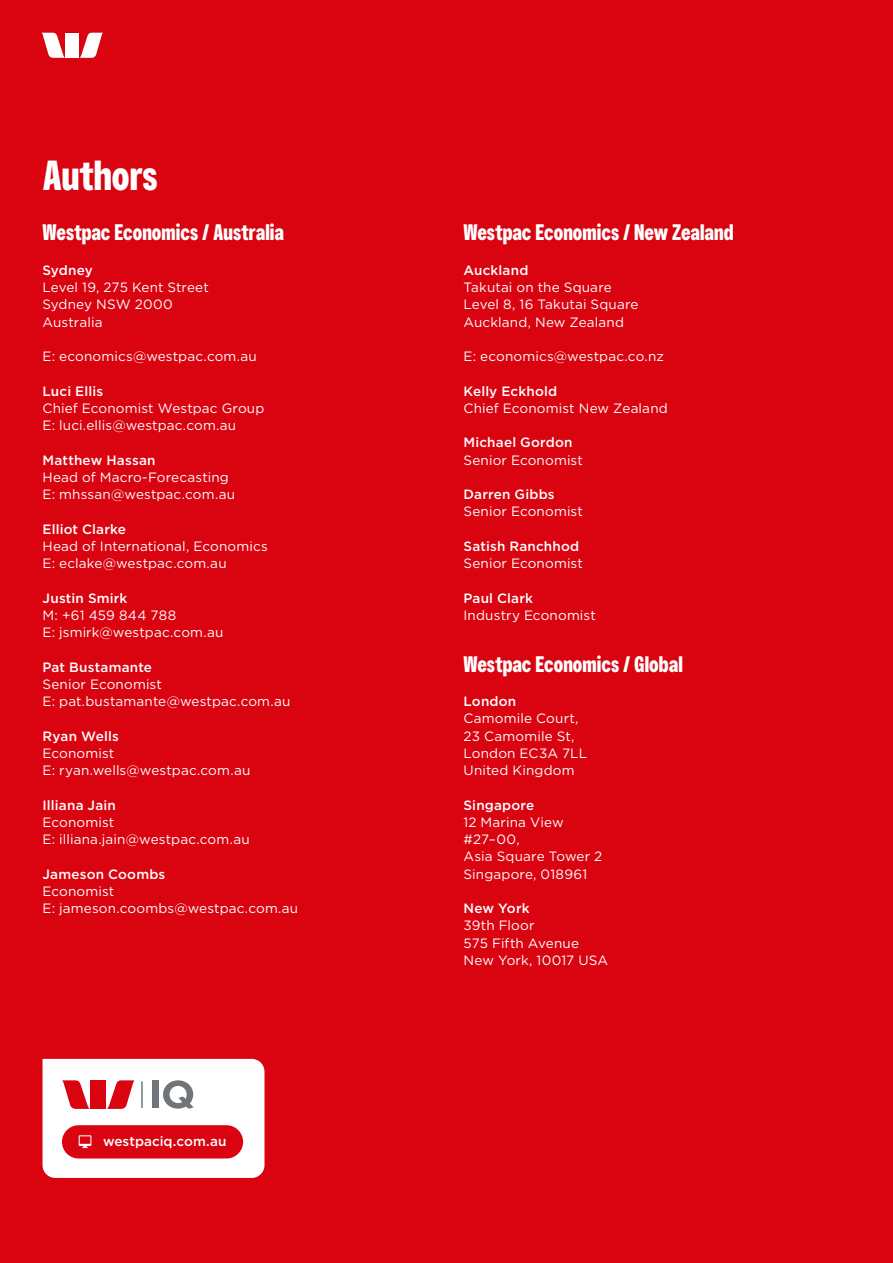
<style>
.page{position:relative;width:893px;height:1263px;background:#da0310}
.page>*{position:absolute;margin:0;border:0;box-sizing:border-box;transform-origin:0 0}
.H3_Page_Headline{font:700 42px "Westpac";color:#fff}
.H4_Crosshead{font:700 22.5px "Westpac";color:#fff}
.P1_Body_copy{font:13.5px/17.2px "Gotham";letter-spacing:.01em;color:#fff}
.P1_Body_copy-2{font:500 13.5px/17.2px "Gotham";letter-spacing:.015em;color:#fff}
.H7_CTA{font:500 13.5px "Gotham";color:#fff}
.s1{font-weight:500}
.s2{font-weight:400}
</style>
<div class="page">
<svg style="left:42px;top:33px;width:23px;height:25px"></svg>
<svg style="left:80px;top:33px;width:23px;height:25px"></svg>
<div style="left:66px;top:33px;width:13px;height:25px;background:#fff"></div>
<svg style="left:43px;top:1059px;width:221px;height:119px"></svg>
<p class="H3_Page_Headline" style="left:43px;top:150px;width:117px">Authors</p>
<p class="H4_Crosshead" style="left:43px;top:219px;width:243px">Westpac Economics / Australia</p>
<p class="P1_Body_copy" style="left:43px;top:261px;width:168px"><span class="s1">Sydney<br></span>Level 19, 275 Kent Street<br>Sydney NSW 2000<br>Australia</p>
<p class="P1_Body_copy" style="left:43px;top:347px;width:216px">E: economics@westpac.com.au</p>
<p class="P1_Body_copy" style="left:43px;top:382px;width:223px"><span class="s1">Luci Ellis<br></span>Chief Economist Westpac Group</p>
<p class="P1_Body_copy" style="left:43px;top:416px;width:195px">E: luci.ellis@westpac.com.au</p>
<p class="P1_Body_copy" style="left:43px;top:451px;width:188px"><span class="s1">Matthew Hassan<br></span>Head of Macro-Forecasting</p>
<p class="P1_Body_copy" style="left:43px;top:485px;width:194px">E: mhssan@westpac.com.au</p>
<p class="P1_Body_copy" style="left:43px;top:520px;width:227px"><span class="s1">Elliot Clarke<br></span>Head of International, Economics</p>
<p class="P1_Body_copy" style="left:43px;top:554px;width:186px">E: eclake@westpac.com.au</p>
<p class="P1_Body_copy-2" style="left:43px;top:589px;width:86px">Justin Smirk</p>
<p class="P1_Body_copy" style="left:43px;top:606px;width:182px">M: +61 459 844 788<br>E: jsmirk@westpac.com.au</p>
<p class="P1_Body_copy" style="left:43px;top:658px;width:121px"><span class="s1">Pat Bustamante<br></span>Senior Economist</p>
<p class="P1_Body_copy" style="left:43px;top:692px;width:250px">E: pat.bustamante@westpac.com.au</p>
<p class="P1_Body_copy-2" style="left:43px;top:727px;width:78px">Ryan Wells</p>
<p class="P1_Body_copy" style="left:43px;top:744px;width:73px">Economist</p>
<p class="P1_Body_copy" style="left:43px;top:761px;width:209px">E: ryan.wells@westpac.com.au</p>
<p class="P1_Body_copy-2" style="left:43px;top:796px;width:75px">Illiana Jain</p>
<p class="P1_Body_copy" style="left:43px;top:813px;width:73px">Economist</p>
<p class="P1_Body_copy" style="left:43px;top:830px;width:209px">E: illiana.jain@westpac.com.au</p>
<p class="P1_Body_copy-2" style="left:43px;top:865px;width:124px">Jameson Coombs<br><span class="s2">Economist</span></p>
<p class="P1_Body_copy" style="left:43px;top:899px;width:257px">E: jameson.coombs@westpac.com.au</p>
<p class="H7_CTA" style="left:103px;top:1132px;width:125px">westpaciq.com.au</p>
<p class="H4_Crosshead" style="left:463px;top:219px;width:272px">Westpac Economics / New Zealand</p>
<p class="P1_Body_copy" style="left:463px;top:261px;width:177px"><span class="s1">Auckland<br></span>Takutai on the Square<br>Level 8, 16 Takutai Square<br>Auckland, New Zealand</p>
<p class="P1_Body_copy" style="left:463px;top:347px;width:202px">E: economics@westpac.co.nz</p>
<p class="P1_Body_copy" style="left:463px;top:382px;width:206px"><span class="s1">Kelly Eckhold<br></span>Chief Economist New Zealand</p>
<p class="P1_Body_copy" style="left:463px;top:434px;width:121px"><span class="s1">Michael Gordon<br></span>Senior Economist</p>
<p class="P1_Body_copy" style="left:463px;top:485px;width:121px"><span class="s1">Darren Gibbs<br></span>Senior Economist</p>
<p class="P1_Body_copy" style="left:463px;top:537px;width:121px"><span class="s1">Satish Ranchhod<br></span>Senior Economist</p>
<p class="P1_Body_copy" style="left:463px;top:589px;width:134px"><span class="s1">Paul Clark<br></span>Industry Economist</p>
<p class="H4_Crosshead" style="left:463px;top:650px;width:221px">Westpac Economics / Global</p>
<p class="P1_Body_copy" style="left:463px;top:692px;width:125px"><span class="s1">London<br></span>Camomile Court,<br>23 Camomile St,<br>London EC3A 7LL<br>United Kingdom</p>
<p class="P1_Body_copy" style="left:463px;top:796px;width:140px"><span class="s1">Singapore<br></span>12 Marina View #27–00,<br>Asia Square Tower 2<br>Singapore, 018961</p>
<p class="P1_Body_copy" style="left:463px;top:899px;width:146px"><span class="s1">New York<br></span>39th Floor<br>575 Fifth Avenue<br>New York, 10017 USA</p>
</div>
